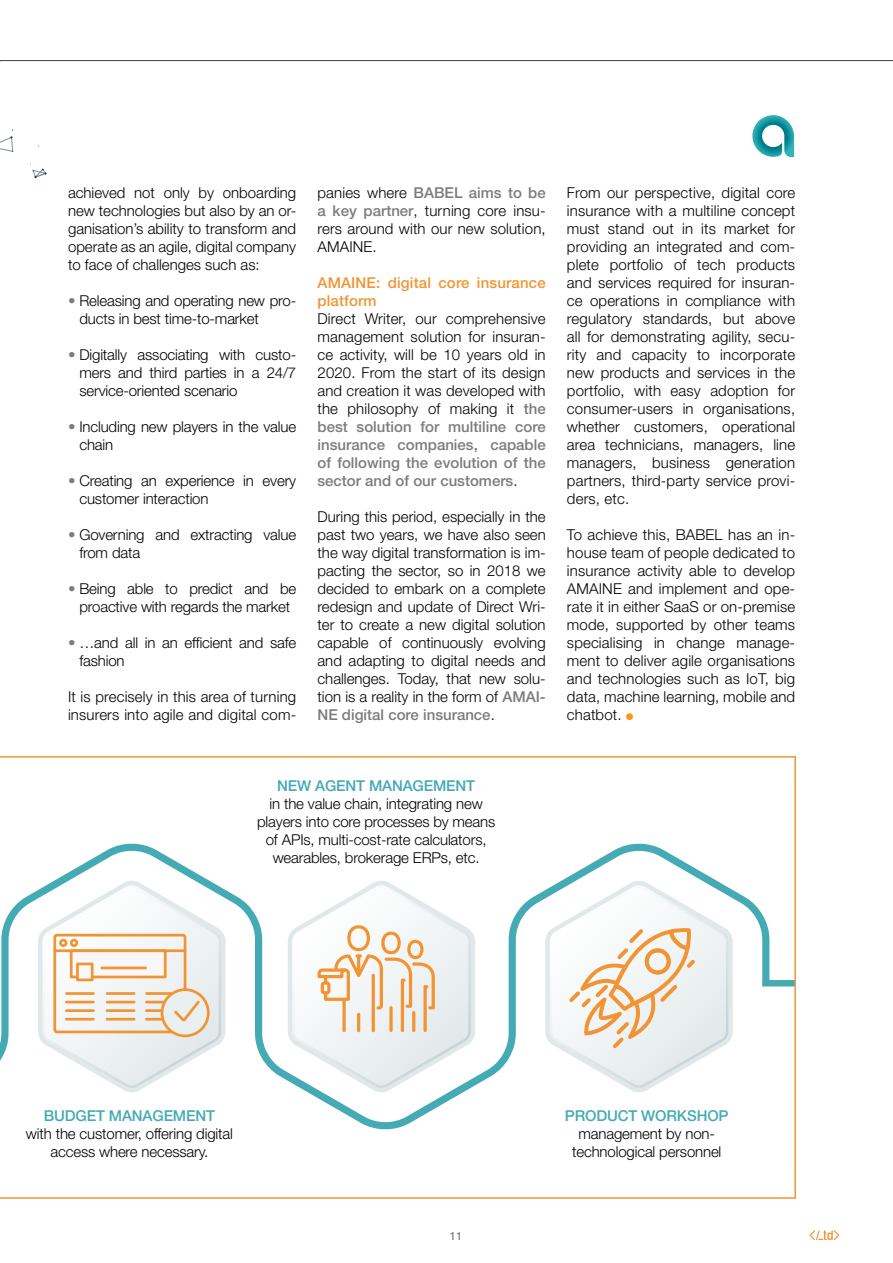
<style>
.page{position:relative;width:893px;height:1263px;background:#fff}
.page>*{position:absolute;margin:0;border:0;box-sizing:border-box;transform-origin:0 0}
.t1{font:300 15px/18px "Helvetica Neue LT Std";letter-spacing:-.01em;color:#000;text-align:justify}
.t2{font:300 15px/18px "Helvetica Neue LT Std";letter-spacing:.01em;color:#000}
.t3{font:500 15px "Helvetica Neue LT Std";letter-spacing:-.01em;color:#44aab4}
.t4{font:500 15px/18px "Helvetica Neue LT Std";letter-spacing:.01em;color:#f29433}
.t5{font:300 11.4px "Helvetica Neue LT Std";color:#7b7c7e}
.s1{font-weight:500;color:#7b7c7e}
</style>
<div class="page">
<div style="left:626px;top:713px;width:7px;height:7px;background:#fe9410;border-radius:50%"></div>
<svg style="left:0;top:756px;width:796px;height:443px"></svg>
<svg style="left:38px;top:881px;width:188px;height:211px"></svg>
<svg style="left:288px;top:881px;width:187px;height:211px"></svg>
<svg style="left:545px;top:881px;width:188px;height:211px"></svg>
<svg style="left:752px;top:115px;width:42px;height:42px"></svg>
<svg style="left:810px;top:1230px;width:29px;height:10px"></svg>
<svg style="left:30px;top:164px;width:17px;height:14px"></svg>
<svg style="left:0;top:129px;width:14px;height:23px"></svg>
<hr style="left:0;top:60px;width:893px;height:1px;background:#434345">
<p class="t1" style="left:68px;top:183px;width:230px">achieved not only by onboarding new technologies but also by an or&shy;ganisation’s ability to transform and operate as an agile, digital company to face of challenges such as:</p>
<p class="t1" style="left:79px;top:291px;width:218px;text-indent:-11px"><span class="s1">•</span> Releasing and operating new pro&shy;ducts in best time-to-market</p>
<p class="t1" style="left:79px;top:345px;width:218px;text-indent:-11px"><span class="s1">•</span> Digitally associating with custo&shy;mers and third parties in a 24/7 service-oriented scenario</p>
<p class="t1" style="left:79px;top:417px;width:218px;text-indent:-11px"><span class="s1">•</span> Including new players in the value chain</p>
<p class="t1" style="left:79px;top:471px;width:218px;text-indent:-11px"><span class="s1">•</span> Creating an experience in every customer interaction</p>
<p class="t1" style="left:79px;top:525px;width:218px;text-indent:-11px"><span class="s1">•</span> Governing and extracting value from data</p>
<p class="t1" style="left:68px;top:579px;width:230px;text-align:center"><span class="s1">•</span> Being able to predict and be proactive with regards the market</p>
<p class="t1" style="left:79px;top:633px;width:218px;text-indent:-11px"><span class="s1">•</span> …and all in an efficient and safe fashion</p>
<p class="t2" style="left:68px;top:687px;width:230px">It is precisely in this area of turning insurers into agile and digital com-</p>
<p class="t1" style="left:317px;top:183px;width:230px">panies where <span class="s1">BABEL aims to be a key partner</span>, turning core insu&shy;rers around with our new solution, AMAINE.</p>
<p class="t4" style="left:317px;top:274px;width:230px">AMAINE: digital core insurance platform</p>
<p class="t1" style="left:317px;top:309px;width:230px">Direct Writer, our comprehensive management solution for insuran&shy;ce activity, will be 10 years old in 2020. From the start of its design and creation it was developed with the philosophy of making it <span class="s1">the best solution for multiline core insurance companies, capable of following the evolution of the sector and of our customers</span>.</p>
<p class="t1" style="left:317px;top:507px;width:230px">During this period, especially in the past two years, we have also seen the way digital transformation is im&shy;pacting the sector, so in 2018 we decided to embark on a complete redesign and update of Direct Wri&shy;ter to create a new digital solution capable of continuously evolving and adapting to digital needs and challenges. Today, that new solu&shy;tion is a reality in the form of <span class="s1">AMAI-NE digital core insurance</span>.</p>
<p class="t1" style="left:567px;top:183px;width:230px">From our perspective, digital core insurance with a multiline concept must stand out in its market for providing an integrated and com&shy;plete portfolio of tech products and services required for insuran&shy;ce operations in compliance with regulatory standards, but above all for demonstrating agility, secu&shy;rity and capacity to incorporate new products and services in the portfolio, with easy adoption for consumer-users in organisations, whether customers, operational area technicians, managers, line managers, business generation partners, third-party service provi&shy;ders, etc.</p>
<p class="t1" style="left:567px;top:525px;width:230px">To achieve this, BABEL has an in&shy;house team of people dedicated to insurance activity able to develop AMAINE and implement and ope&shy;rate it in either SaaS or on-premise mode, supported by other teams specialising in change manage&shy;ment to deliver agile organisations and technologies such as IoT, big data, machine learning, mobile and chatbot.</p>
<p class="t3" style="left:277px;top:777px;width:200px">NEW AGENT MANAGEMENT</p>
<p class="t1" style="left:257px;top:794px;width:240px;text-align:center">in the value chain, integrating new players into core processes by means of APIs, multi-cost-rate calculators, wearables, brokerage ERPs, etc.</p>
<p class="t3" style="left:44px;top:1107px;width:173px">BUDGET MANAGEMENT</p>
<p class="t1" style="left:26px;top:1124px;width:208px;text-align:center">with the customer, offering digital access where necessary.</p>
<p class="t5" style="left:449px;top:1229px;width:14px">11</p>
<p class="t3" style="left:565px;top:1107px;width:165px">PRODUCT WORKSHOP</p>
<p class="t1" style="left:572px;top:1124px;width:151px;text-align:center">management by non&shy;technological personnel</p>
</div>
